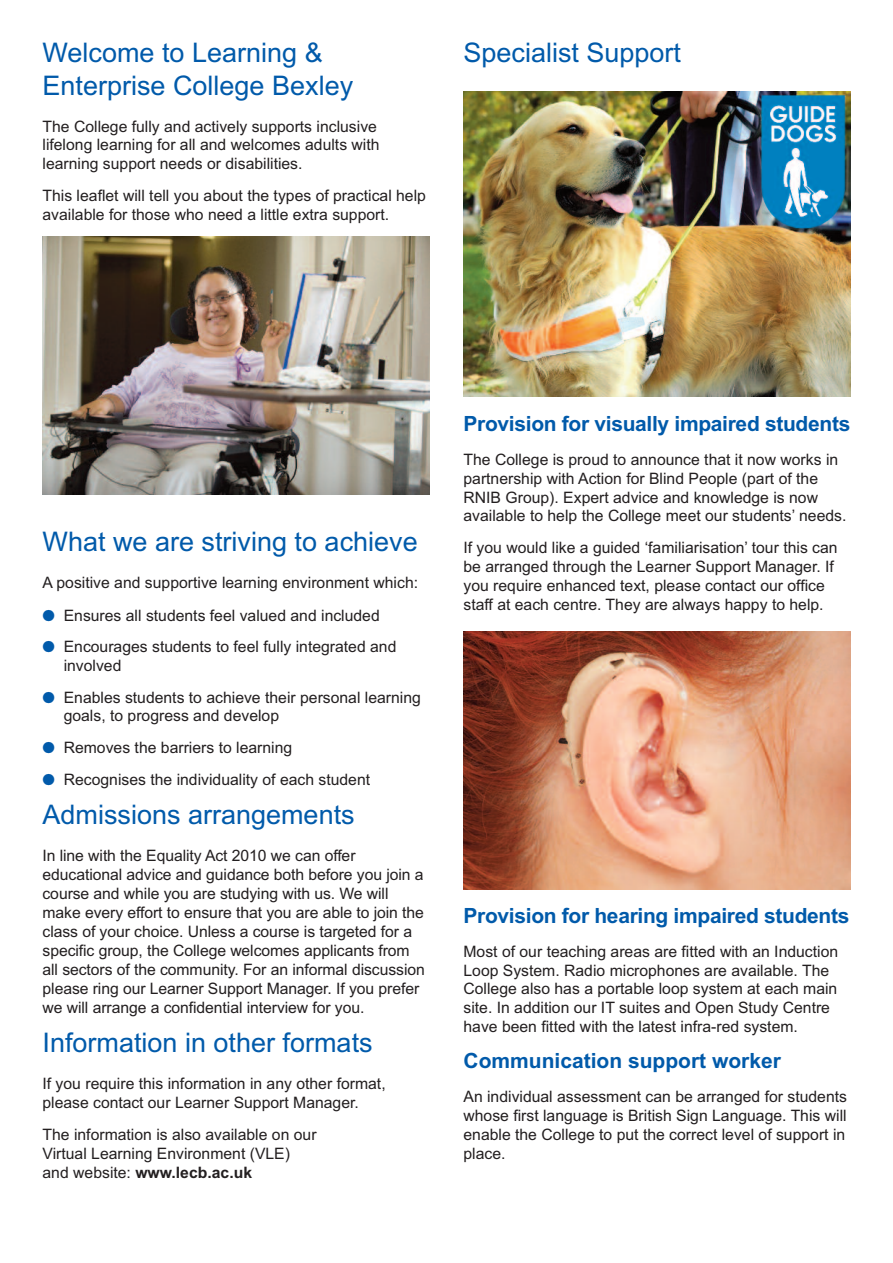
<style>
.page{position:relative;width:893px;height:1263px;background:#fff}
.page>*{position:absolute;margin:0;border:0;box-sizing:border-box;transform-origin:0 0}
.t1{font:27px/32.4px "Arial";color:#015aaa}
.t2{font:700 21px "Arial";letter-spacing:-.015em;color:#015aaa}
.t3{font:15.75px/18.9px "Arial";color:#231f20}
.s1{color:#015aaa}
.s2{font-weight:700}
</style>
<div class="page">
<img style="left:463px;top:92px;width:387px;height:305px">
<img style="left:43px;top:237px;width:386px;height:257px">
<img style="left:463px;top:631px;width:387px;height:258px">
<h1 class="t1" style="left:43px;top:37px;width:312px">Welcome to Learning &amp;<br>Enterprise College Bexley</h1>
<p class="t3" style="left:43px;top:117px;width:339px">The College fully and actively supports inclusive lifelong learning for all and welcomes adults with learning support needs or disabilities.</p>
<p class="t3" style="left:43px;top:186px;width:385px">This leaflet will tell you about the types of practical help available for those who need a little extra support.</p>
<h1 class="t1" style="left:463px;top:37px;width:219px">Specialist Support</h1>
<h1 class="t1" style="left:43px;top:526px;width:377px">What we are striving to achieve</h1>
<p class="t3" style="left:43px;top:573px;width:377px">A positive and supportive learning environment which:</p>
<p class="t3" style="left:43px;top:606px;width:339px"><span class="s1">●</span> Ensures all students feel valued and included</p>
<p class="t3" style="left:64px;top:637px;width:334px;line-height:18.5px;text-indent:-21px"><span class="s1">●</span> Encourages students to feel fully integrated and involved</p>
<p class="t3" style="left:64px;top:688px;width:359px;line-height:18.5px;text-indent:-21px"><span class="s1">●</span> Enables students to achieve their personal learning goals, to progress and develop</p>
<p class="t3" style="left:43px;top:738px;width:251px"><span class="s1">●</span> Removes the barriers to learning</p>
<p class="t3" style="left:43px;top:770px;width:329px"><span class="s1">●</span> Recognises the individuality of each student</p>
<h1 class="t1" style="left:43px;top:799px;width:314px">Admissions arrangements</h1>
<p class="t3" style="left:43px;top:846px;width:384px">In line with the Equality Act 2010 we can offer educational advice and guidance both before you join a course and while you are studying with us. We will make every effort to ensure that you are able to join the class of your choice. Unless a course is targeted for a specific group, the College welcomes applicants from all sectors of the community. For an informal discussion please ring our Learner Support Manager. If you prefer we will arrange a confidential interview for you.</p>
<h1 class="t1" style="left:43px;top:1027px;width:332px">Information in other formats</h1>
<p class="t3" style="left:43px;top:1074px;width:345px">If you require this information in any other format, please contact our Learner Support Manager.</p>
<p class="t3" style="left:43px;top:1125px;width:276px">The information is also available on our<br>Virtual Learning Environment (VLE) and website: <span class="s2">www.lecb.ac.uk</span></p>
<h2 class="t2" style="left:463px;top:411px;width:388px">Provision for visually impaired students</h2>
<p class="t3" style="left:463px;top:450px;width:384px">The College is proud to announce that it now works in partnership with Action for Blind People (part of the RNIB Group). Expert advice and knowledge is now available to help the College meet our students’ needs.</p>
<p class="t3" style="left:463px;top:538px;width:376px">If you would like a guided ‘familiarisation’ tour this can be arranged through the Learner Support Manager. If you require enhanced text, please contact our office staff at each centre. They are always happy to help.</p>
<h2 class="t2" style="left:463px;top:903px;width:387px">Provision for hearing impaired students</h2>
<p class="t3" style="left:463px;top:942px;width:376px">Most of our teaching areas are fitted with an Induction Loop System. Radio microphones are available. The College also has a portable loop system at each main site. In addition our IT suites and Open Study Centre have been fitted with the latest infra-red system.</p>
<h2 class="t2" style="left:463px;top:1048px;width:319px">Communication support worker</h2>
<p class="t3" style="left:463px;top:1087px;width:385px;text-align:justify">An individual assessment can be arranged for students whose first language is British Sign Language. This will enable the College to put the correct level of support in place.</p>
</div>
